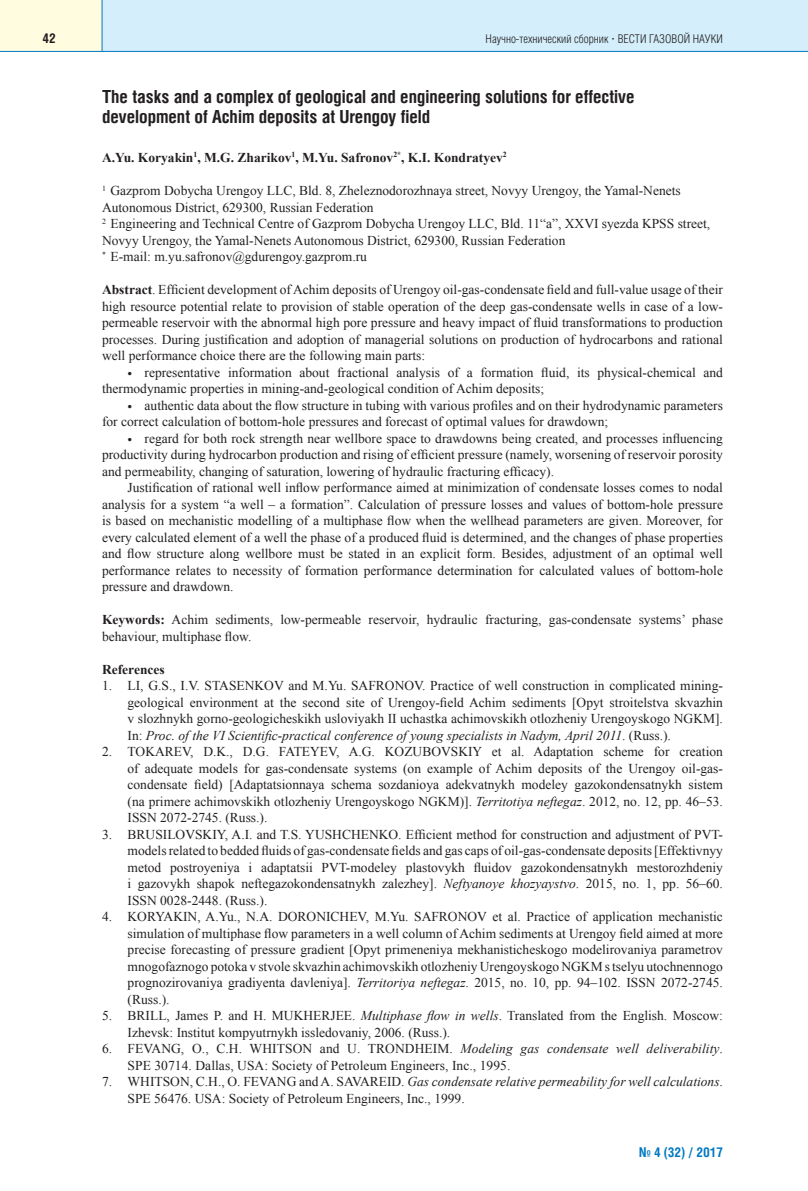
<style>
.page{position:relative;width:808px;height:1191px;background:#fff}
.page>*{position:absolute;margin:0;border:0;box-sizing:border-box;transform-origin:0 0}
.t1{font:700 18px/19.5px "Helios Cond";color:#231f20}
.t2{font:13.5px/16.5px "Times New Roman";color:#231f20}
.t3{font:700 13.5px "Times New Roman";color:#231f20}
.t4{font:700 13.5px "Helios Cond";color:#0079c2}
.t5{font:700 13.5px "Helios Cond";color:#231f20}
.t6{font:300 12px "Helios Cond";color:#231f20}
.s1{font-family:"Times New Roman";font-weight:700}
.s2{font-weight:700}
.s3{font-style:italic}
</style>
<div class="page">
<div style="left:102px;top:0;width:706px;height:51px;background:#d4effb"></div>
<div style="left:0;top:0;width:102px;height:51px;background:#fffce0"></div>
<hr style="left:0;top:51px;width:808px;height:1px;background:#0079c2">
<hr style="left:102px;top:0;width:1px;height:51px;background:#0079c2">
<p class="t5" style="left:43px;top:33px;width:15px">42</p>
<p class="t6" style="left:486px;top:34px;width:239px">Научно-технический сборник <span class="s1">·</span> ВЕСТИ ГАЗОВОЙ НАУКИ</p>
<h1 class="t1" style="left:102px;top:88px;width:534px">The tasks and a complex of geological and engineering solutions for effective development of Achim deposits at Urengoy field</h1>
<p class="t3" style="left:102px;top:150px;width:406px">A.Yu. Koryakin<sup>1</sup>, M.G. Zharikov<sup>1</sup>, M.Yu. Safronov<sup>2*</sup>, K.I. Kondratyev<sup>2</sup></p>
<p class="t2" style="left:102px;top:182px;width:610px"><sup>1</sup> Gazprom Dobycha Urengoy LLC, Bld. 8, Zheleznodorozhnaya street, Novyy Urengoy, the Yamal-Nenets Autonomous District, 629300, Russian Federation<br><sup>2</sup> Engineering and Technical Centre of Gazprom Dobycha Urengoy LLC, Bld. 11“a”, XXVI syezda KPSS street, Novyy Urengoy, the Yamal-Nenets Autonomous District, 629300, Russian Federation<br><sup>*</sup> E-mail: m.yu.safronov@gd urengoy.gazprom.ru</p>
<p class="t2" style="left:102px;top:281px;width:622px;text-align:justify"><span class="s2">Abstract</span>. Efficient development of Achim deposits of Urengoy oil-gas-condensate field and full-value usage of their high resource potential relate to provision of stable operation of the deep gas-condensate wells in case of a low&shy;permeable reservoir with the abnormal high pore pressure and heavy impact of fluid transformations to production processes. During justification and adoption of managerial solutions on production of hydrocarbons and rational well performance choice there are the following main parts:</p>
<p class="t2" style="left:102px;top:364px;width:622px;text-indent:26px">• representative information about fractional analysis of a formation fluid, its physical-chemical and thermodynamic properties in mining-and-geological condition of Achim deposits;</p>
<p class="t2" style="left:102px;top:397px;width:622px;text-indent:26px">• authentic data about the flow structure in tubing with various profiles and on their hydrodynamic parameters for correct calculation of bottom-hole pressures and forecast of optimal values for drawdown;</p>
<p class="t2" style="left:102px;top:430px;width:622px;text-align:justify;text-indent:26px">• regard for both rock strength near wellbore space to drawdowns being created, and processes influencing productivity during hydrocarbon production and rising of efficient pressure (namely, worsening of reservoir porosity and permeability, changing of saturation, lowering of hydraulic fracturing efficacy).</p>
<p class="t2" style="left:102px;top:479px;width:622px;text-align:justify;text-indent:26px">Justification of rational well inflow performance aimed at minimization of condensate losses comes to nodal analysis for a system “a well – a formation”. Calculation of pressure losses and values of bottom-hole pressure is based on mechanistic modelling of a multiphase flow when the wellhead parameters are given. Moreover, for every calculated element of a well the phase of a produced fluid is determined, and the changes of phase properties and flow structure along wellbore must be stated in an explicit form. Besides, adjustment of an optimal well performance relates to necessity of formation performance determination for calculated values of bottom-hole pressure and drawdown.</p>
<p class="t2" style="left:102px;top:611px;width:622px"><span class="s2">Keywords:</span> Achim sediments, low-permeable reservoir, hydraulic fracturing, gas-condensate systems’ phase behaviour, multiphase flow.</p>
<p class="t3" style="left:102px;top:662px;width:64px">References</p>
<p class="t2" style="left:128px;top:677px;width:597px;text-align:justify;text-indent:-26px">1. LI, G.S., I.V. STASENKOV and M.Yu. SAFRONOV. Practice of well construction in complicated mining&shy;geological environment at the second site of Urengoy-field Achim sediments [Opyt stroitelstva skvazhin v slozhnykh gorno-geologicheskikh usloviyakh II uchastka achimovskikh otlozheniy Urengoyskogo NGKM].<br>In: <span class="s3">Proc. of the VI Scientific-practical conference of young specialists in Nadym, April 2011</span>. (Russ.).</p>
<p class="t2" style="left:128px;top:743px;width:597px;text-align:justify;text-indent:-26px">2. TOKAREV, D.K., D.G. FATEYEV, A.G. KOZUBOVSKIY et al. Adaptation scheme for creation of adequate models for gas-condensate systems (on example of Achim deposits of the Urengoy oil-gas&shy;condensate field) [Adaptatsionnaya schema sozdanioya adekvatnykh modeley gazokondensatnykh sistem (na primere achimovskikh otlozheniy Urengoyskogo NGKM)]. <span class="s3">Territotiya neftegaz</span>. 2012, no. 12, pp. 46–53.<br>ISSN 2072-2745. (Russ.).</p>
<p class="t2" style="left:128px;top:826px;width:597px;text-align:justify;text-indent:-26px">3. BRUSILOVSKIY, A.I. and T.S. YUSHCHENKO. Efficient method for construction and adjustment of PVT&shy;models related to bedded fluids of gas-condensate fields and gas caps of oil-gas-condensate deposits [Effektivnyy metod postroyeniya i adaptatsii PVT-modeley plastovykh fluidov gazokondensatnykh mestorozhdeniy i gazovykh shapok neftegazokondensatnykh zalezhey]. <span class="s3">Neftyanoye khozyaystvo</span>. 2015, no. 1, pp. 56–60.<br>ISSN 0028-2448. (Russ.).</p>
<p class="t2" style="left:128px;top:908px;width:597px;text-align:justify;text-indent:-26px">4. KORYAKIN, A.Yu., N.A. DORONICHEV, M.Yu. SAFRONOV et al. Practice of application mechanistic simulation of multiphase flow parameters in a well column of Achim sediments at Urengoy field aimed at more precise forecasting of pressure gradient [Opyt primeneniya mekhanisticheskogo modelirovaniya parametrov mnogofaznogo potoka v stvole skvazhin achimovskikh otlozheniy Urengoyskogo NGKM s tselyu utochnennogo prognozirovaniya gradiyenta davleniya]. <span class="s3">Territoriya neftegaz</span>. 2015, no. 10, pp. 94–102. ISSN 2072-2745. (Russ.).</p>
<p class="t2" style="left:128px;top:1007px;width:597px;text-indent:-26px">5. BRILL, James P. and H. MUKHERJEE. <span class="s3">Multiphase flow in wells</span>. Translated from the English. Moscow:<br>Izhevsk: Institut kompyutrnykh issledovaniy, 2006. (Russ.).</p>
<p class="t2" style="left:128px;top:1040px;width:597px;text-indent:-26px">6. FEVANG, O., C.H. WHITSON and U. TRONDHEIM. <span class="s3">Modeling gas condensate well deliverability</span>.<br>SPE 30714. Dallas, USA: Society of Petroleum Engineers, Inc., 1995.</p>
<p class="t2" style="left:128px;top:1073px;width:597px;text-indent:-26px">7. WHITSON, C.H., O. FEVANG and A. SAVAREID. <span class="s3">Gas condensate relative permeability for well calculations</span>.<br>SPE 56476. USA: Society of Petroleum Engineers, Inc., 1999.</p>
<p class="t4" style="left:639px;top:1147px;width:85px">№ 4 (32) / 2017</p>
</div>
